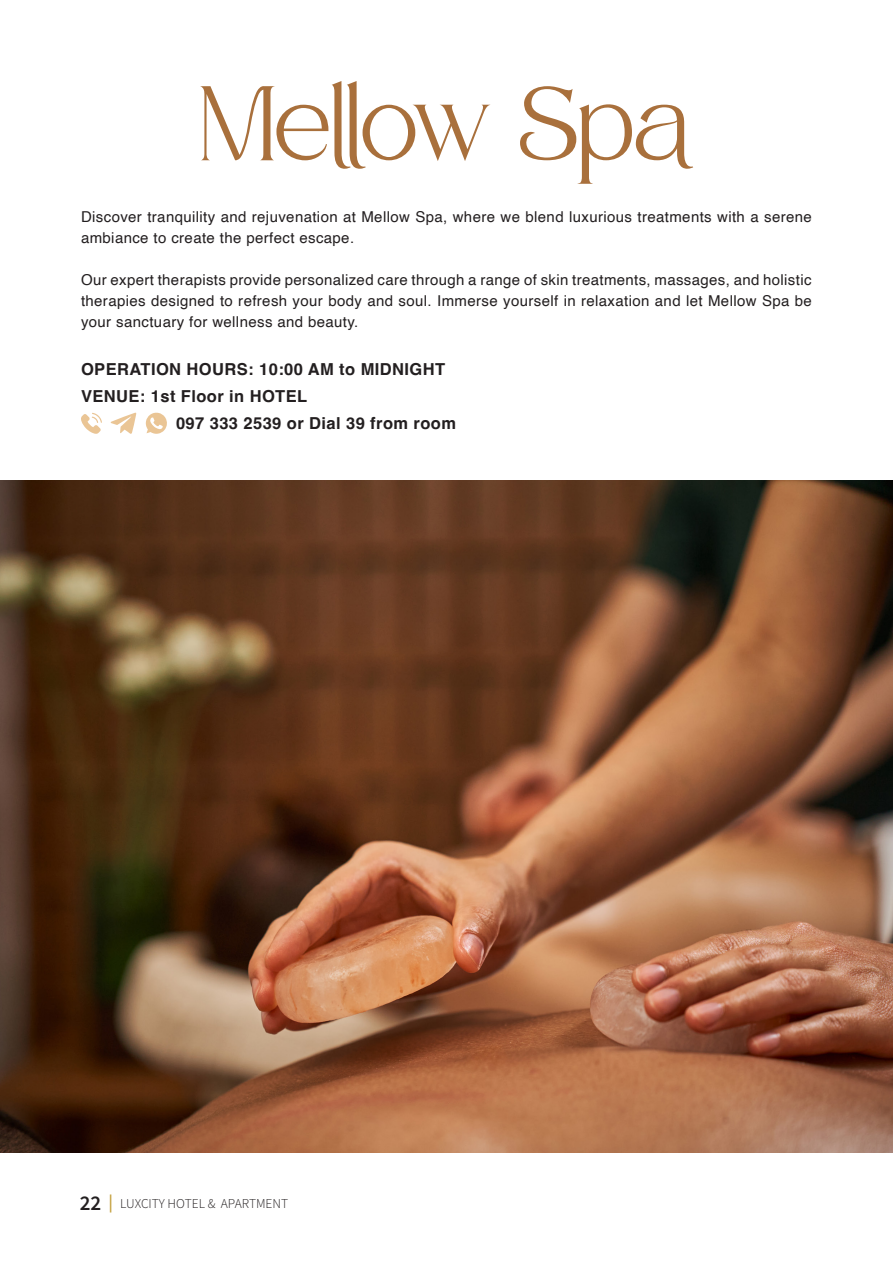
<style>
.page{position:relative;width:893px;height:1263px;background:#fff}
.page>*{position:absolute;margin:0;border:0;box-sizing:border-box;transform-origin:0 0}
.Body__Center{font:700 16.5px "Helvetica";letter-spacing:.025em;color:#231f20}
.Body__Center-2{font:15px/21px "Helvetica";letter-spacing:.025em;color:#231f20}
.t1{font:300 13.5px "Source Sans Pro";color:#231f20}
.s1{font-weight:600;font-size:21px}
.s2{font-weight:600;font-size:18px;color:#c5a140}
</style>
<div class="page">
<img style="left:0;top:480px;width:893px;height:672px">
<svg style="left:81px;top:413px;width:21px;height:21px"></svg>
<svg style="left:111px;top:413px;width:25px;height:21px"></svg>
<svg style="left:146px;top:412px;width:21px;height:22px"></svg>
<svg style="left:200px;top:81px;width:291px;height:88px"></svg>
<svg style="left:520px;top:86px;width:173px;height:98px"></svg>
<p class="Body__Center-2" style="left:81px;top:207px;width:732px">Discover tranquility and rejuvenation at Mellow Spa, where we blend luxurious treatments with a serene ambiance to create the perfect escape.</p>
<p class="Body__Center-2" style="left:81px;top:270px;width:732px;text-align:justify">Our expert therapists provide personalized care through a range of skin treatments, massages, and holistic therapies designed to refresh your body and soul. Immerse yourself in relaxation and let Mellow Spa be your sanctuary for wellness and beauty.</p>
<p class="Body__Center" style="left:81px;top:359px;width:366px">OPERATION HOURS: 10:00 AM to MIDNIGHT</p>
<p class="Body__Center" style="left:81px;top:386px;width:228px">VENUE: 1st Floor in HOTEL</p>
<p class="Body__Center" style="left:176px;top:413px;width:282px">097 333 2539 or Dial 39 from room</p>
<p class="t1" style="left:80px;top:1195px;width:210px"><span class="s1">22</span> <span class="s2">|</span> LUXCITY HOTEL &amp; APARTMENT</p>
</div>
